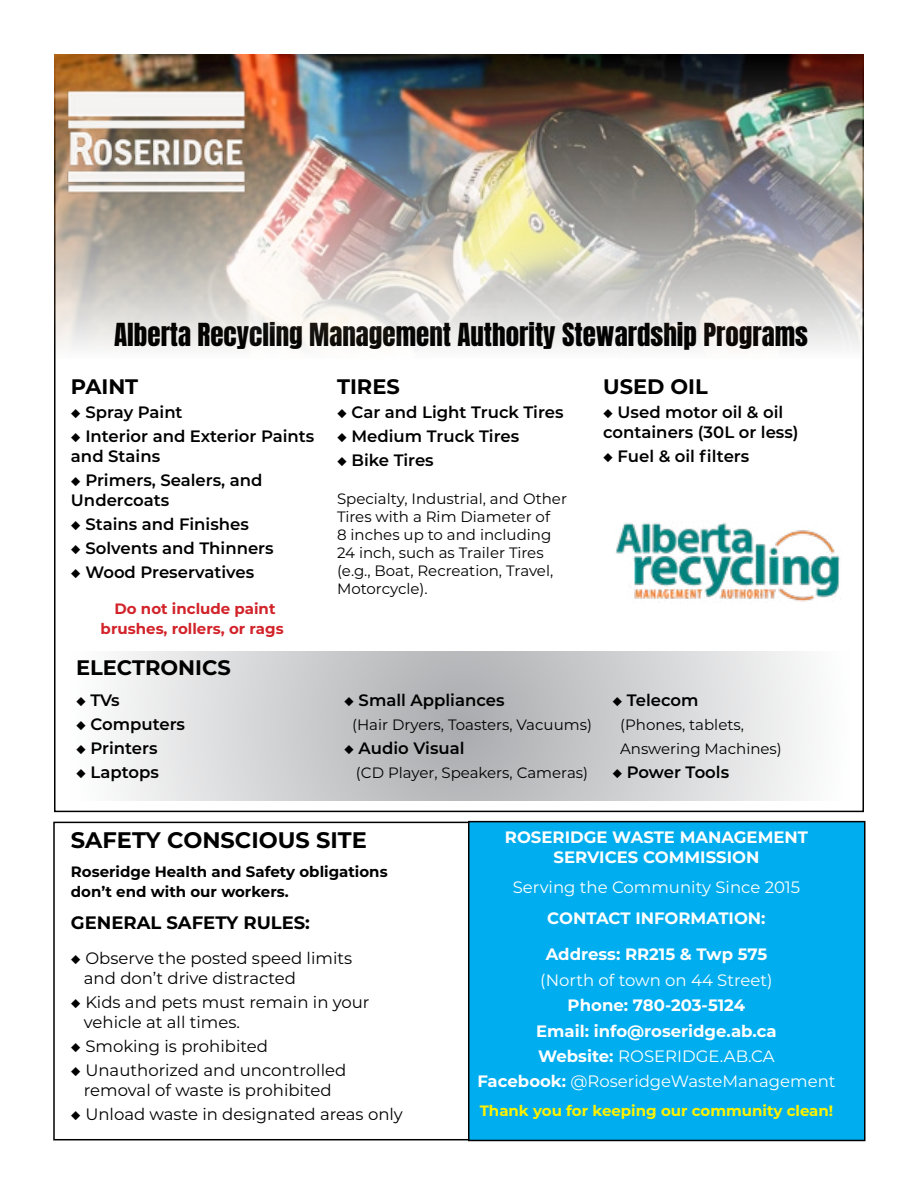
<style>
.page{position:relative;width:918px;height:1188px;background:#fff}
.page>*{position:absolute;margin:0;border:0;box-sizing:border-box;transform-origin:0 0}
.t1{font:27px "Anton";color:#000}
.t2{font:700 22.5px "Montserrat";color:#000}
.t3{font:700 21px "Montserrat";color:#000}
.t4{font:700 18px "Montserrat";color:#000}
.t5{font:600 16.5px/19.8px "Montserrat";color:#000}
.t6{font:16.5px/19.8px "Montserrat";color:#000}
.t7{font:700 16.5px/25.5px "Montserrat";color:#fff;text-align:center}
.t8{font:16.5px "Montserrat";color:#fff}
.t9{font:15px/18px "Montserrat";color:#000}
.t10{font:700 15px/19.8px "Montserrat";color:#000}
.t11{font:700 15px/19.8px "Montserrat";color:#d2232a;text-align:center}
.t12{font:700 15px "Montserrat";color:#fff200}
.s1{font-weight:600}
.s2{font-weight:400}
</style>
<div class="page">
<div style="left:469px;top:822px;width:396px;height:318px;background:#00aeef"></div>
<div style="left:468px;top:821px;width:398px;height:320px;border:2px solid #000"></div>
<svg style="left:114px;top:651px;width:694px;height:150px;background:#d0d1d2"></svg>
<img style="left:616px;top:523px;width:224px;height:79px">
<img style="left:54px;top:54px;width:810px;height:305px">
<img style="left:63px;top:86px;width:187px;height:113px">
<h1 class="t1" style="left:114px;top:321px;width:695px">Alberta Recycling Management Authority Stewardship Programs</h1>
<p class="t3" style="left:71px;top:372px;width:69px">PAINT</p>
<p class="t5" style="left:71px;top:402px;width:113px">◆ Spray Paint</p>
<p class="t5" style="left:71px;top:426px;width:245px">◆ Interior and Exterior Paints and Stains</p>
<p class="t5" style="left:71px;top:470px;width:193px">◆ Primers, Sealers, and<br>Undercoats</p>
<p class="t5" style="left:71px;top:514px;width:180px">◆ Stains and Finishes</p>
<p class="t5" style="left:71px;top:538px;width:204px">◆ Solvents and Thinners</p>
<p class="t5" style="left:71px;top:562px;width:185px">◆ Wood Preservatives</p>
<p class="t11" style="left:101px;top:598px;width:185px">Do not include paint brushes, rollers, or rags</p>
<p class="t3" style="left:76px;top:653px;width:156px">ELECTRONICS</p>
<p class="t5" style="left:76px;top:689px;width:45px">◆ TVs</p>
<p class="t5" style="left:76px;top:713px;width:111px">◆ Computers</p>
<p class="t5" style="left:76px;top:737px;width:83px">◆ Printers</p>
<p class="t5" style="left:76px;top:761px;width:84px">◆ Laptops</p>
<p class="t3" style="left:337px;top:372px;width:64px">TIRES</p>
<p class="t5" style="left:337px;top:402px;width:228px">◆ Car and Light Truck Tires</p>
<p class="t5" style="left:337px;top:426px;width:184px">◆ Medium Truck Tires</p>
<p class="t5" style="left:337px;top:450px;width:98px">◆ Bike Tires</p>
<p class="t9" style="left:337px;top:489px;width:231px">Specialty, Industrial, and Other<br>Tires with a Rim Diameter of<br>8 inches up to and including<br>24 inch, such as Trailer Tires (e.g., Boat, Recreation, Travel,<br>Motorcycle).</p>
<p class="t3" style="left:603px;top:372px;width:106px">USED OIL</p>
<p class="t5" style="left:603px;top:402px;width:197px">◆ Used motor oil &amp; oil containers (30L or less)</p>
<p class="t5" style="left:603px;top:446px;width:148px">◆ Fuel &amp; oil filters</p>
<p class="t5" style="left:344px;top:689px;width:162px">◆ Small Appliances</p>
<p class="t9" style="left:352px;top:715px;width:241px">(Hair Dryers, Toasters, Vacuums)</p>
<p class="t5" style="left:344px;top:737px;width:122px">◆ Audio Visual</p>
<p class="t9" style="left:356px;top:763px;width:234px">(CD Player, Speakers, Cameras)</p>
<p class="t5" style="left:612px;top:689px;width:88px">◆ Telecom</p>
<p class="t9" style="left:620px;top:712px;width:163px;line-height:24px">(Phones, tablets,<br>Answering Machines)</p>
<p class="t5" style="left:612px;top:761px;width:118px">◆ Power Tools</p>
<h2 class="t2" style="left:71px;top:824px;width:297px">SAFETY CONSCIOUS SITE</h2>
<p class="t10" style="left:71px;top:861px;width:318px">Roseridge Health and Safety obligations don’t end with our workers.</p>
<p class="t4" style="left:71px;top:910px;width:241px">GENERAL SAFETY RULES:</p>
<p class="t6" style="left:84px;top:948px;width:270px;text-indent:-13px"><span class="s1">◆</span> Observe the posted speed limits and don’t drive distracted</p>
<p class="t6" style="left:84px;top:992px;width:287px;text-indent:-13px"><span class="s1">◆</span> Kids and pets must remain in your vehicle at all times.</p>
<p class="t6" style="left:71px;top:1036px;width:199px"><span class="s1">◆</span> Smoking is prohibited</p>
<p class="t6" style="left:71px;top:1060px;width:277px;text-align:center"><span class="s1">◆</span> Unauthorized and uncontrolled removal of waste is prohibited</p>
<p class="t6" style="left:71px;top:1103px;width:333px"><span class="s1">◆</span> Unload waste in designated areas only</p>
<p class="t7" style="left:505px;top:826px;width:305px;line-height:19.8px">ROSERIDGE WASTE MANAGEMENT<br>SERVICES COMMISSION</p>
<p class="t8" style="left:513px;top:876px;width:289px">Serving the Community Since 2015</p>
<p class="t7" style="left:546px;top:899px;width:223px;line-height:36.3px;text-align:left">CONTACT INFORMATION:<br>Address: RR215 &amp; Twp 575</p>
<p class="t8" style="left:540px;top:968px;width:234px">(North of town on 44 Street)</p>
<p class="t7" style="left:477px;top:992px;width:360px">Phone: 780-203-5124<br>Email: info@roseridge.ab.ca<br>Website: <span class="s2">ROSERIDGE.AB.CA<br></span>Facebook: <span class="s2">@RoseridgeWasteManagement</span></p>
<p class="t12" style="left:480px;top:1100px;width:355px">Thank you for keeping our community clean!</p>
</div>
